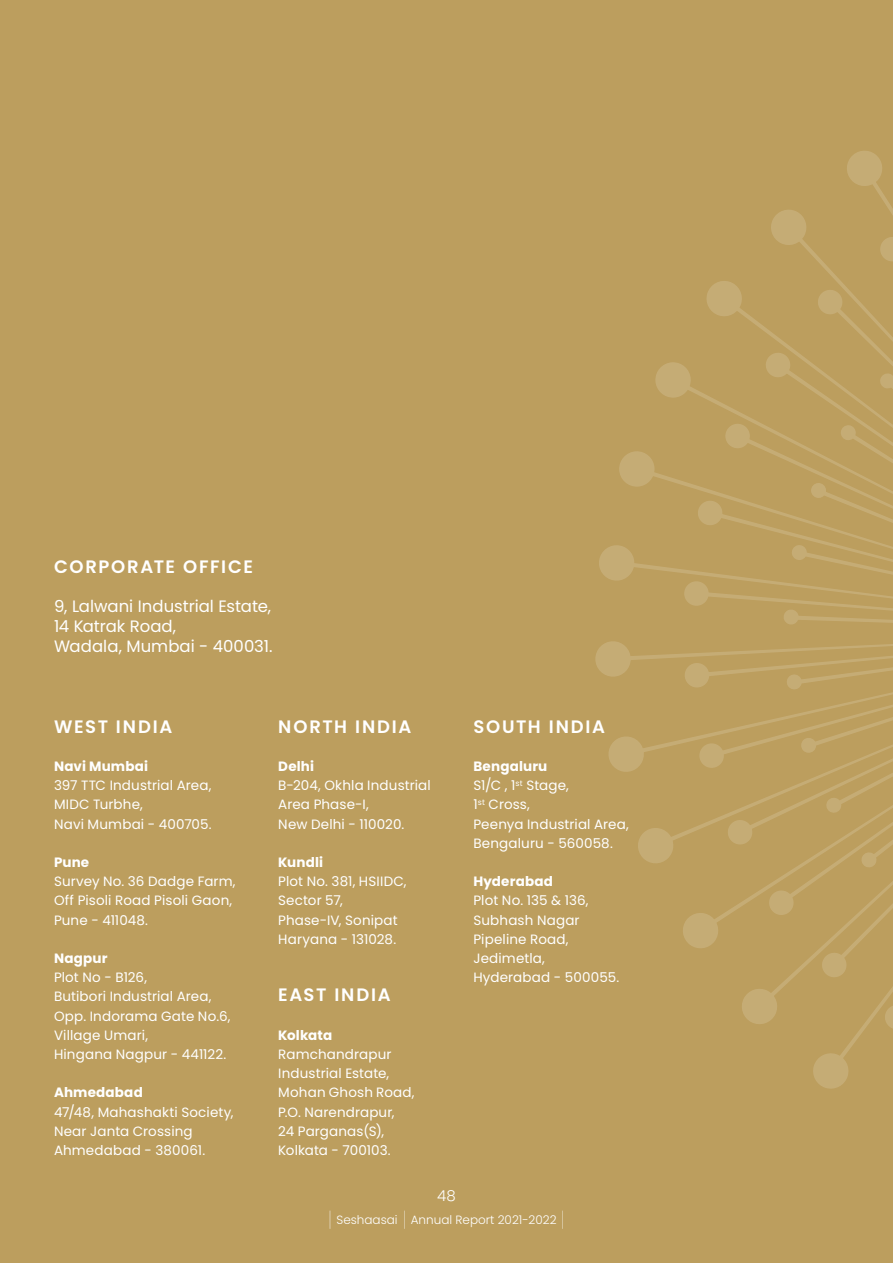
<style>
.page{position:relative;width:893px;height:1263px;background:#bc9e5e}
.page>*{position:absolute;margin:0;border:0;box-sizing:border-box;transform-origin:0 0}
.t1{font:600 18px "Poppins";letter-spacing:.095em;color:#fff}
.t2{font:16.5px/19.8px "Poppins";color:#fff}
.t3{font:300 15px "Poppins";color:#fff}
.t4{font:13.5px/19.2px "Poppins";letter-spacing:.01em;color:#fff}
.t5{font:700 13.5px "Poppins";letter-spacing:.01em;color:#fff}
.t6{font:300 12px "Poppins";color:#fff}
.s1{font-weight:700}
.s2{font-weight:100;font-size:21px}
</style>
<div class="page">
<svg style="left:595px;top:151px;width:298px;height:938px"></svg>
<h1 class="t1" style="left:54px;top:556px;width:201px">CORPORATE OFFICE</h1>
<p class="t2" style="left:54px;top:597px;width:220px">9, Lalwani Industrial Estate,<br>14 Katrak Road,<br>Wadala, Mumbai - 400031.</p>
<h1 class="t1" style="left:54px;top:716px;width:120px">WEST INDIA</h1>
<p class="t5" style="left:54px;top:758px;width:96px">Navi Mumbai</p>
<p class="t4" style="left:54px;top:776px;width:159px">397 TTC Industrial Area,<br>MIDC Turbhe,<br>Navi Mumbai - 400705.</p>
<p class="t5" style="left:54px;top:854px;width:37px">Pune</p>
<p class="t4" style="left:54px;top:872px;width:183px">Survey No. 36 Dadge Farm,<br>Off Pisoli Road Pisoli Gaon,<br>Pune - 411048.</p>
<p class="t5" style="left:54px;top:950px;width:55px">Nagpur</p>
<p class="t4" style="left:54px;top:968px;width:178px">Plot No - B126,<br>Butibori Industrial Area,<br>Opp. Indorama Gate No.6,<br>Village Umari,<br>Hingana Nagpur - 441122.</p>
<p class="t5" style="left:54px;top:1085px;width:90px">Ahmedabad</p>
<p class="t4" style="left:54px;top:1102px;width:181px">47/48, Mahashakti Society,<br>Near Janta Crossing<br>Ahmedabad - 380061.</p>
<h1 class="t1" style="left:278px;top:716px;width:135px">NORTH INDIA</h1>
<p class="t5" style="left:278px;top:758px;width:37px">Delhi</p>
<p class="t4" style="left:278px;top:776px;width:154px">B-204, Okhla Industrial<br>Area Phase-I,<br>New Delhi - 110020.</p>
<p class="t5" style="left:278px;top:854px;width:46px">Kundli</p>
<p class="t4" style="left:278px;top:872px;width:130px">Plot No. 381, HSIIDC,<br>Sector 57,<br>Phase-IV, Sonipat<br>Haryana - 131028.</p>
<h1 class="t1" style="left:278px;top:984px;width:114px">EAST INDIA</h1>
<p class="t5" style="left:278px;top:1027px;width:56px">Kolkata</p>
<p class="t4" style="left:278px;top:1045px;width:138px">Ramchandrapur<br>Industrial Estate,<br>Mohan Ghosh Road,<br>P.O. Narendrapur,<br>24 Parganas(S),<br>Kolkata - 700103.</p>
<h1 class="t1" style="left:473px;top:716px;width:133px">SOUTH INDIA</h1>
<p class="t4" style="left:473px;top:757px;width:157px"><span class="s1">Bengaluru<br></span>S1/C , 1<sup>st</sup> Stage,<br>1<sup>st</sup> Cross,<br>Peenya Industrial Area,<br>Bengaluru - 560058.</p>
<p class="t5" style="left:473px;top:873px;width:81px">Hyderabad</p>
<p class="t4" style="left:473px;top:891px;width:147px">Plot No. 135 &amp; 136,<br>Subhash Nagar<br>Pipeline Road,<br>Jedimetla,<br>Hyderabad - 500055.</p>
<p class="t3" style="left:437px;top:1187px;width:20px">48</p>
<p class="t6" style="left:328px;top:1212px;width:238px"><span class="s2">|</span> Seshaasai <span class="s2">|</span> Annual Report 2021-2022 <span class="s2">|</span></p>
</div>
